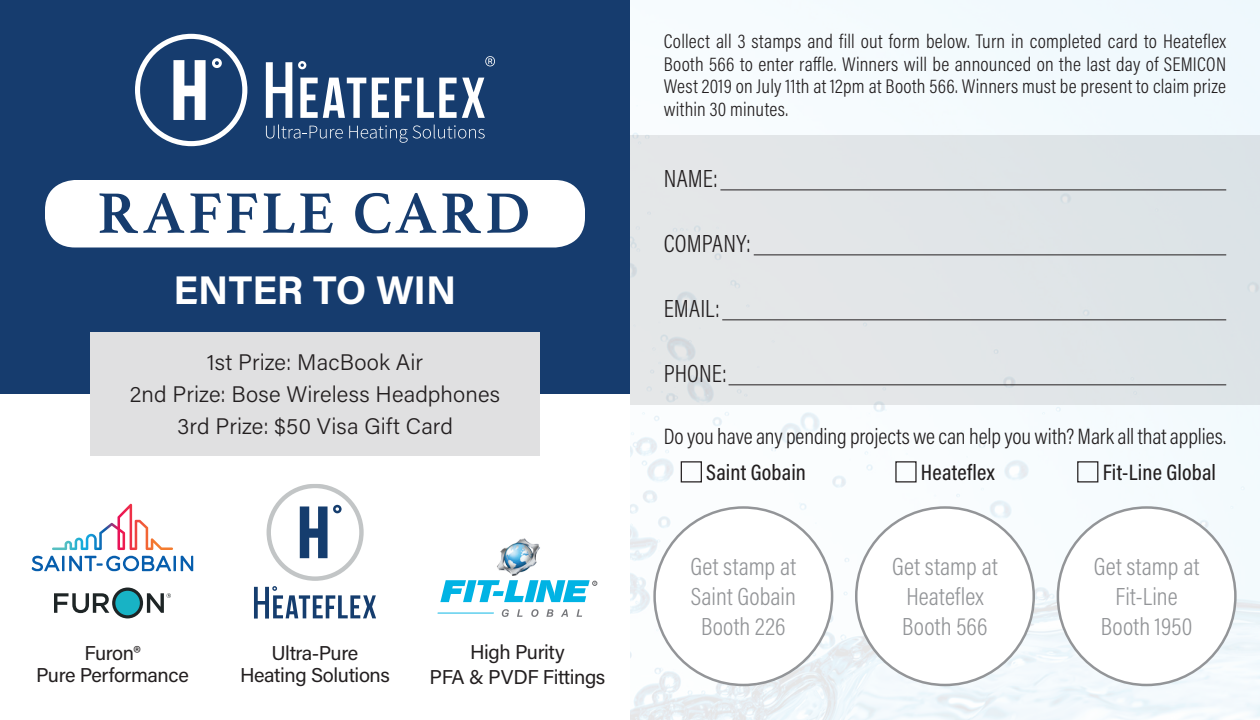
<style>
.page{position:relative;width:1260px;height:720px;background:#fff}
.page>*{position:absolute;margin:0;border:0;box-sizing:border-box;transform-origin:0 0}
.t1{font:700 60px "Athelas";letter-spacing:.05em;color:#163c6e}
.t2{font:700 40px "Acumin Pro";letter-spacing:-.005em;color:#fff}
.t3{font:300 25px/30px "Acumin Pro Cond";letter-spacing:.01em;color:#939598;text-align:center}
.t4{font:300 25px "Acumin Pro Cond";letter-spacing:.005em;color:#231f20}
.t5{font:300 22.5px/36px "Acumin Pro Cond";letter-spacing:-.005em;color:#231f20}
.t6{font:300 22.5px/32.5px "Acumin Pro";letter-spacing:.005em;color:#231f20;text-align:center}
.t7{font:500 22.5px "Acumin Pro Cond";letter-spacing:.01em;color:#231f20}
.t8{font:300 20px/22.5px "Acumin Pro Cond";letter-spacing:.01em;color:#231f20;text-align:justify}
.t9{font:20px/22.5px "Acumin Pro";letter-spacing:-.02em;color:#231f20;text-align:center}
.s1{font-weight:500}
</style>
<div class="page">
<img style="left:630px;top:0;width:630px;height:720px">
<div style="left:681px;top:461px;width:21px;height:21px;border:1px solid #231f20"></div>
<div style="left:895px;top:461px;width:22px;height:21px;border:1px solid #231f20"></div>
<div style="left:1077px;top:461px;width:21px;height:21px;border:1px solid #231f20"></div>
<div style="left:856px;top:508px;width:178px;height:177px;background:#fff;border-radius:50%"></div>
<div style="left:1058px;top:508px;width:177px;height:177px;background:#fff;border-radius:50%"></div>
<div style="left:655px;top:508px;width:177px;height:177px;background:#fff;border-radius:50%"></div>
<div style="left:630px;top:135px;width:630px;height:270px;background:#e1e5e8"></div>
<hr style="left:720px;top:189px;width:506px;height:1px;background:#231f20">
<hr style="left:754px;top:254px;width:472px;height:1px;background:#231f20">
<hr style="left:722px;top:319px;width:504px;height:1px;background:#231f20">
<hr style="left:729px;top:384px;width:497px;height:1px;background:#231f20">
<div style="left:0;top:0;width:630px;height:394px;background:#163c6e"></div>
<div style="left:45px;top:180px;width:540px;height:68px;background:#fff;border-radius:30px"></div>
<div style="left:90px;top:332px;width:450px;height:124px;background:#e0e0e1"></div>
<svg style="left:135px;top:34px;width:112px;height:112px"></svg>
<svg style="left:266px;top:62px;width:26px;height:56px"></svg>
<svg style="left:300px;top:78px;width:66px;height:40px"></svg>
<svg style="left:372px;top:78px;width:17px;height:40px"></svg>
<svg style="left:395px;top:78px;width:90px;height:40px"></svg>
<svg style="left:266px;top:125px;width:77px;height:14px"></svg>
<svg style="left:349px;top:125px;width:136px;height:18px"></svg>
<svg style="left:485px;top:56px;width:10px;height:10px"></svg>
<div style="left:212px;top:58px;width:10px;height:10px;border:3px solid #fff;border-radius:50%"></div>
<div style="left:298px;top:61px;width:8px;height:8px;border:2px solid #fff;border-radius:50%"></div>
<svg style="left:254px;top:484px;width:122px;height:135px"></svg>
<svg style="left:502px;top:609px;width:7px;height:8px"></svg>
<svg style="left:517px;top:609px;width:6px;height:8px"></svg>
<svg style="left:531px;top:609px;width:8px;height:8px"></svg>
<svg style="left:546px;top:609px;width:7px;height:8px"></svg>
<svg style="left:561px;top:609px;width:7px;height:8px"></svg>
<svg style="left:577px;top:609px;width:5px;height:8px"></svg>
<hr style="left:438px;top:613px;width:56px;height:1px;background:#00b3e4">
<img style="left:497px;top:538px;width:43px;height:38px">
<svg style="left:440px;top:580px;width:157px;height:22px"></svg>
<svg style="left:32px;top:556px;width:28px;height:15px"></svg>
<hr style="left:62px;top:556px;width:3px;height:15px;background:#075ead">
<svg style="left:69px;top:556px;width:102px;height:15px"></svg>
<hr style="left:173px;top:556px;width:3px;height:15px;background:#075ead">
<svg style="left:181px;top:556px;width:13px;height:15px"></svg>
<svg style="left:52px;top:504px;width:121px;height:46px"></svg>
<svg style="left:112px;top:588px;width:31px;height:30px"></svg>
<div style="left:115px;top:591px;width:25px;height:24px;background:#18b3c5;border-radius:50%"></div>
<svg style="left:54px;top:593px;width:55px;height:20px"></svg>
<svg style="left:147px;top:593px;width:24px;height:20px"></svg>
<p class="t1" style="left:97px;top:164px;width:435px">RAFFLE CARD</p>
<p class="t2" style="left:174px;top:262px;width:284px">ENTER TO WIN</p>
<p class="t6" style="left:130px;top:345px;width:372px">1st Prize: MacBook Air<br>2nd Prize: Bose Wireless Headphones<br>3rd Prize: $50 Visa Gift Card</p>
<p class="t9" style="left:36px;top:641px;width:154px">Furon®<br>Pure Performance</p>
<p class="t9" style="left:240px;top:641px;width:151px">Ultra-Pure<br>Heating Solutions</p>
<p class="t9" style="left:430px;top:638px;width:177px;line-height:25px">High Purity<br>PFA &amp; PVDF Fittings</p>
<p class="t8" style="left:664px;top:30px;width:564px">Collect all 3 stamps and fill out form below. Turn in completed card to Heateflex Booth 566 to enter raffle. Winners will be announced on the last day of SEMICON West 2019 on July 11th at 12pm at Booth 566. Winners must be present to claim prize within 30 minutes.</p>
<p class="t4" style="left:664px;top:163px;width:56px">NAME:</p>
<p class="t4" style="left:664px;top:228px;width:89px">COMPANY:</p>
<p class="t4" style="left:664px;top:293px;width:58px">EMAIL:</p>
<p class="t4" style="left:664px;top:358px;width:65px">PHONE:</p>
<p class="t5" style="left:706px;top:418px;width:521px;text-indent:-42px">Do you have any pending projects we can help you with? Mark all that applies.<br><span class="s1">Saint Gobain</span></p>
<p class="t7" style="left:921px;top:458px;width:75px">Heateflex</p>
<p class="t7" style="left:1103px;top:458px;width:115px">Fit-Line Global</p>
<p class="t3" style="left:691px;top:551px;width:107px">Get stamp at<br>Saint Gobain<br>Booth 226</p>
<p class="t3" style="left:892px;top:551px;width:107px">Get stamp at<br>Heateflex<br>Booth 566</p>
<p class="t3" style="left:1094px;top:551px;width:107px">Get stamp at<br>Fit-Line<br>Booth 1950</p>
</div>
